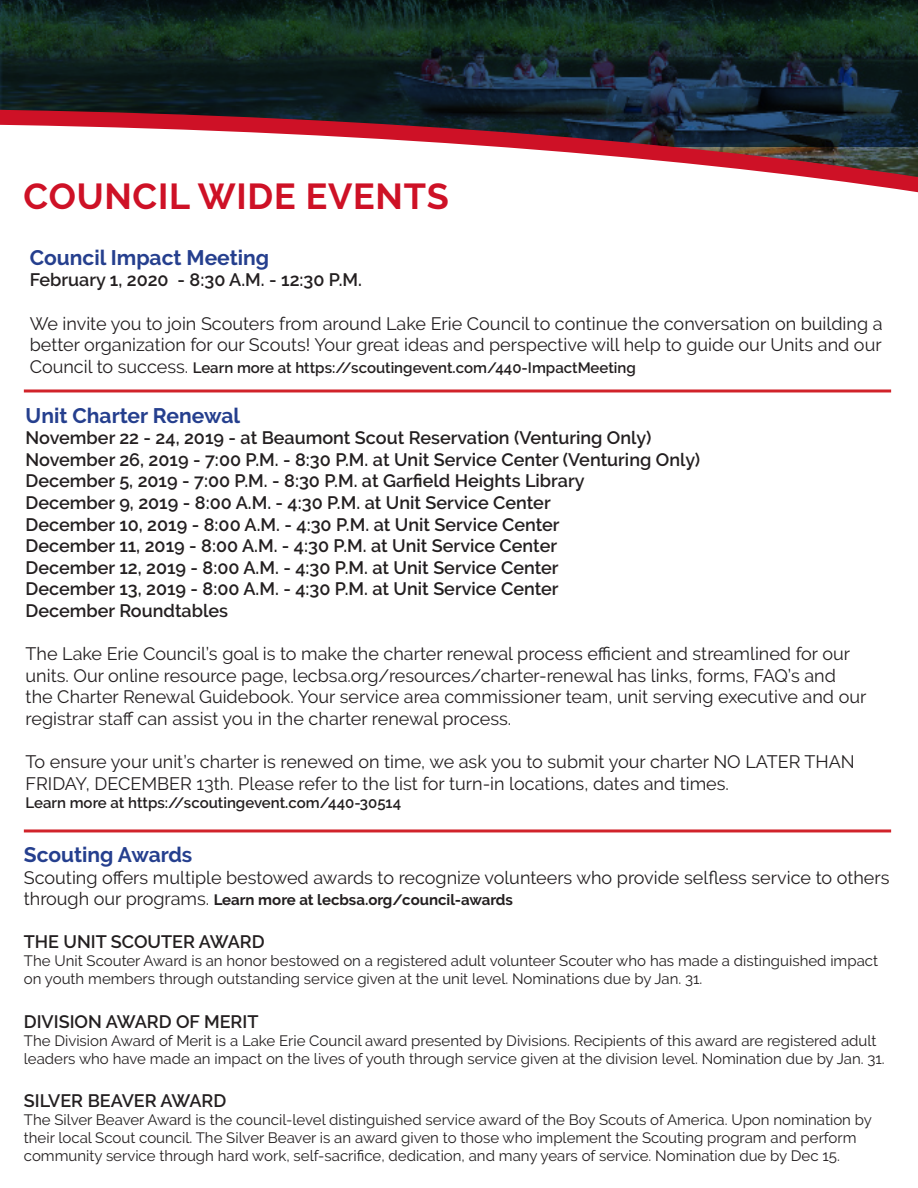
<style>
.page{position:relative;width:918px;height:1188px;background:#fff}
.page>*{position:absolute;margin:0;border:0;box-sizing:border-box;transform-origin:0 0}
.t1{font:700 36px "Raleway";letter-spacing:.02em;color:#ce1126}
.t2{font:700 21px "Raleway";color:#253f8e}
.t3{font:18px/21.6px "Raleway";color:#231f20}
.t4{font:600 18px "Raleway";color:#231f20}
.t5{font:15px/18px "Raleway";color:#231f20}
.t6{font:600 15px "Raleway";color:#231f20}
.t7{font:700 15px "Raleway";color:#231f20}
.s1{font-weight:400;font-size:18px}
</style>
<div class="page">
<svg style="left:0;top:0;width:918px;height:89px;background:#122723"></svg>
<svg style="left:0;top:89px;width:918px;height:304px"></svg>
<div style="left:24px;top:245px;width:894px;height:509px;background:#fff"></div>
<hr style="left:24px;top:829px;width:867px;height:3px;background:#d1232a">
<hr style="left:24px;top:389px;width:867px;height:3px;background:#d1232a">
<p class="t1" style="left:24px;top:176px;width:427px">COUNCIL WIDE EVENTS</p>
<p class="t2" style="left:30px;top:245px;width:241px">Council Impact Meeting</p>
<p class="t4" style="left:30px;top:270px;width:334px">February 1, 2020 - 8:30 A.M. - 12:30 P.M.</p>
<p class="t3" style="left:30px;top:312px;width:854px">We invite you to join Scouters from around Lake Erie Council to continue the conversation on building a better organization for our Scouts! Your great ideas and perspective will help to guide our Units and our</p>
<p class="t6" style="left:30px;top:359px;width:608px"><span class="s1">Council to success.</span> Learn more at https://scoutingevent.com/440-ImpactMeeting</p>
<p class="t2" style="left:26px;top:403px;width:216px">Unit Charter Renewal</p>
<p class="t4" style="left:26px;top:427px;width:627px">November 22 - 24, 2019 - at Beaumont Scout Reservation (Venturing Only)</p>
<p class="t4" style="left:26px;top:449px;width:676px">November 26, 2019 - 7:00 P.M. - 8:30 P.M. at Unit Service Center (Venturing Only)</p>
<p class="t4" style="left:26px;top:471px;width:560px">December 5, 2019 - 7:00 P.M. - 8:30 P.M. at Garfield Heights Library</p>
<p class="t4" style="left:26px;top:492px;width:527px">December 9, 2019 - 8:00 A.M. - 4:30 P.M. at Unit Service Center</p>
<p class="t4" style="left:26px;top:514px;width:536px">December 10, 2019 - 8:00 A.M. - 4:30 P.M. at Unit Service Center</p>
<p class="t4" style="left:26px;top:535px;width:533px">December 11, 2019 - 8:00 A.M. - 4:30 P.M. at Unit Service Center</p>
<p class="t4" style="left:26px;top:557px;width:534px">December 12, 2019 - 8:00 A.M. - 4:30 P.M. at Unit Service Center</p>
<p class="t4" style="left:26px;top:579px;width:534px">December 13, 2019 - 8:00 A.M. - 4:30 P.M. at Unit Service Center</p>
<p class="t4" style="left:26px;top:600px;width:204px">December Roundtables</p>
<p class="t3" style="left:26px;top:643px;width:842px">The Lake Erie Council’s goal is to make the charter renewal process efficient and streamlined for our units. Our online resource page, lecbsa.org/resources/charter-renewal has links, forms, FAQ’s and the Charter Renewal Guidebook. Your service area commissioner team, unit serving executive and our registrar staff can assist you in the charter renewal process.</p>
<p class="t3" style="left:26px;top:751px;width:831px">To ensure your unit’s charter is renewed on time, we ask you to submit your charter NO LATER THAN<br>FRIDAY, DECEMBER 13th. Please refer to the list for turn-in locations, dates and times.</p>
<p class="t6" style="left:26px;top:794px;width:377px">Learn more at https://scoutingevent.com/440-30514</p>
<p class="t2" style="left:24px;top:843px;width:170px">Scouting Awards</p>
<p class="t3" style="left:24px;top:866px;width:867px">Scouting offers multiple bestowed awards to recognize volunteers who provide selfless service to others</p>
<p class="t7" style="left:24px;top:891px;width:491px"><span class="s1">through our programs.</span> Learn more at lecbsa.org/council-awards</p>
<p class="t4" style="left:24px;top:932px;width:242px">THE UNIT SCOUTER AWARD</p>
<p class="t5" style="left:24px;top:952px;width:856px">The Unit Scouter Award is an honor bestowed on a registered adult volunteer Scouter who has made a distinguished impact on youth members through outstanding service given at the unit level. Nominations due by Jan. 31.</p>
<p class="t4" style="left:24px;top:1011px;width:236px">DIVISION AWARD OF MERIT</p>
<p class="t5" style="left:24px;top:1031px;width:862px">The Division Award of Merit is a Lake Erie Council award presented by Divisions. Recipients of this award are registered adult leaders who have made an impact on the lives of youth through service given at the division level. Nomination due by Jan. 31.</p>
<p class="t4" style="left:24px;top:1090px;width:204px">SILVER BEAVER AWARD</p>
<p class="t5" style="left:24px;top:1110px;width:850px">The Silver Beaver Award is the council-level distinguished service award of the Boy Scouts of America. Upon nomination by their local Scout council. The Silver Beaver is an award given to those who implement the Scouting program and perform community service through hard work, self-sacrifice, dedication, and many years of service. Nomination due by Dec 15.</p>
</div>
